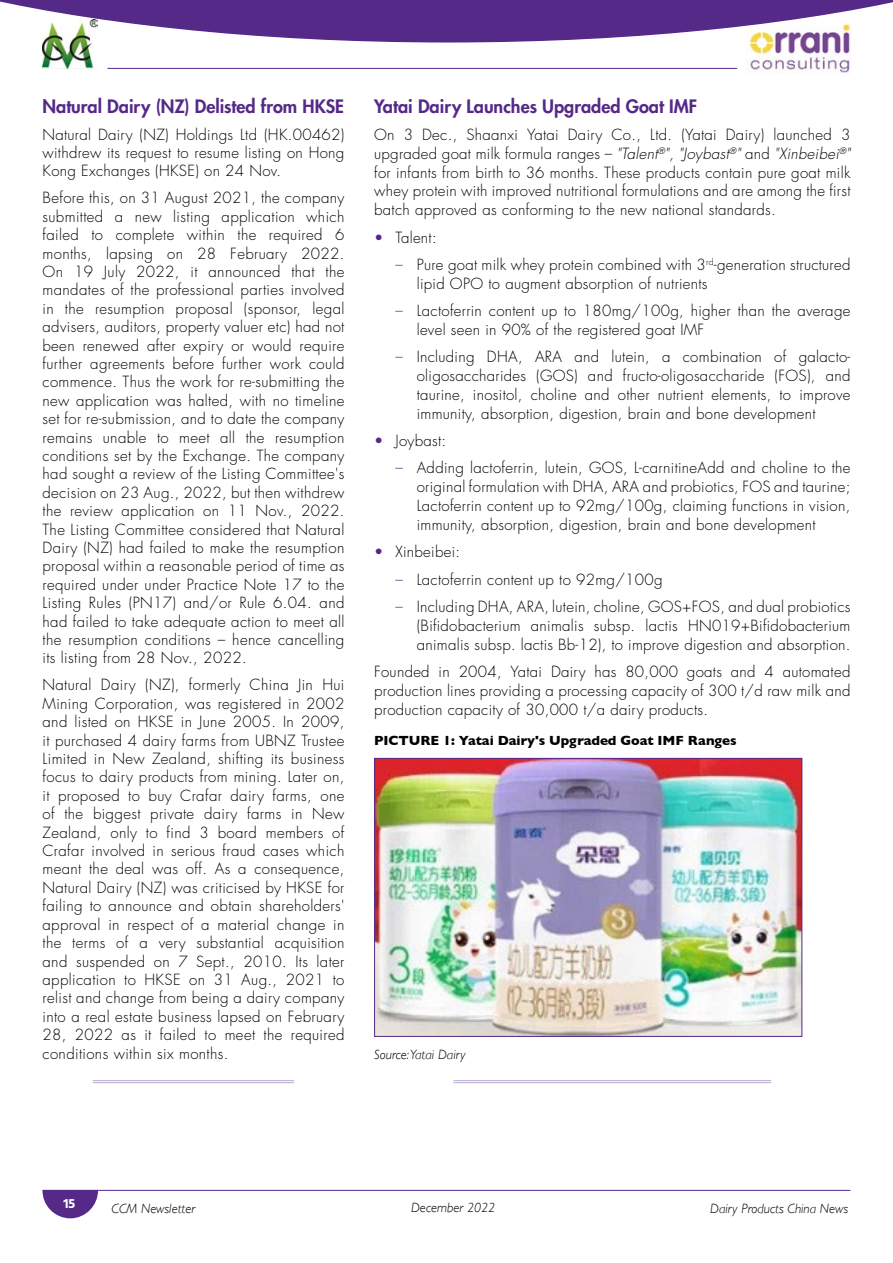
<style>
.page{position:relative;width:893px;height:1263px;background:#fff}
.page>*{position:absolute;margin:0;border:0;box-sizing:border-box;transform-origin:0 0}
.t1{font:800 18px "Futura Std";color:#552988}
.t2{font:300 15px/18.5px "Futura Std";letter-spacing:.02em;color:#000;text-align:justify}
.t3{font:italic 300 13.5px "Gill Sans";color:#000}
.t4{font:700 13.5px "Gill Sans";letter-spacing:-.005em;color:#000}
.t5{font:700 13.5px "Hind";color:#fff}
.s1{font-style:italic}
.s2{color:#552988}
</style>
<div class="page">
<svg style="left:42px;top:1190px;width:56px;height:28px"></svg>
<hr style="left:43px;top:1190px;width:807px;height:1px;background:#552988">
<img style="left:749px;top:43px;width:101px;height:30px">
<svg style="left:0;top:0;width:893px;height:43px"></svg>
<hr style="left:107px;top:68px;width:630px;height:1px;background:#552988">
<img style="left:42px;top:19px;width:56px;height:50px">
<hr style="left:93px;top:1080px;width:201px;height:1px;background:#b9abd0">
<hr style="left:93px;top:1082px;width:201px;height:1px;background:#b9abd0">
<hr style="left:453px;top:1080px;width:318px;height:1px;background:#b9abd0">
<hr style="left:453px;top:1082px;width:318px;height:1px;background:#b9abd0">
<img style="left:376px;top:760px;width:424px;height:275px">
<div style="left:374px;top:758px;width:428px;height:279px;border:1px solid #552988"></div>
<p class="t1" style="left:43px;top:95px;width:303px">Natural Dairy (NZ) Delisted from HKSE</p>
<p class="t2" style="left:43px;top:125px;width:303px">Natural Dairy (NZ) Holdings Ltd (HK.00462) withdrew its request to resume listing on Hong Kong Exchanges (HKSE) on 24 Nov.</p>
<p class="t2" style="left:43px;top:189px;width:303px">Before this, on 31 August 2021, the company submitted a new listing application which failed to complete within the required 6 months, lapsing on 28 February 2022.<br>On 19 July 2022, it announced that the mandates of the professional parties involved in the resumption proposal (sponsor, legal advisers, auditors, property valuer etc) had not been renewed after expiry or would require further agreements before further work could commence. Thus the work for re-submitting the new application was halted, with no timeline set for re-submission, and to date the company remains unable to meet all the resumption conditions set by the Exchange. The company had sought a review of the Listing Committee's decision on 23 Aug., 2022, but then withdrew the review application on 11 Nov., 2022.<br>The Listing Committee considered that Natural Dairy (NZ) had failed to make the resumption proposal within a reasonable period of time as required under under Practice Note 17 to the Listing Rules (PN17) and/or Rule 6.04. and had failed to take adequate action to meet all the resumption conditions – hence cancelling its listing from 28 Nov., 2022.</p>
<p class="t2" style="left:43px;top:676px;width:303px">Natural Dairy (NZ), formerly China Jin Hui Mining Corporation, was registered in 2002 and listed on HKSE in June 2005. In 2009, it purchased 4 dairy farms from UBNZ Trustee Limited in New Zealand, shifting its business focus to dairy products from mining. Later on, it proposed to buy Crafar dairy farms, one of the biggest private dairy farms in New Zealand, only to find 3 board members of Crafar involved in serious fraud cases which meant the deal was off. As a consequence, Natural Dairy (NZ) was criticised by HKSE for failing to announce and obtain shareholders' approval in respect of a material change in the terms of a very substantial acquisition and suspended on 7 Sept., 2010. Its later application to HKSE on 31 Aug., 2021 to relist and change from being a dairy company into a real estate business lapsed on February 28, 2022 as it failed to meet the required conditions within six months.</p>
<p class="t1" style="left:374px;top:95px;width:324px">Yatai Dairy Launches Upgraded Goat IMF</p>
<p class="t2" style="left:374px;top:126px;width:478px">On 3 Dec., Shaanxi Yatai Dairy Co., Ltd. (Yatai Dairy) launched 3 upgraded goat milk formula ranges – <span class="s1">"Talent</span><sup>®</sup><span class="s1">", "Joybast</span><sup>®</sup><span class="s1">"</span> and <span class="s1">"Xinbeibei</span><sup>®</sup><span class="s1">" </span>for infants from birth to 36 months. These products contain pure goat milk whey protein with improved nutritional formulations and are among the first batch approved as conforming to the new national standards.</p>
<p class="t2" style="left:374px;top:228px;width:64px"><span class="s2">•</span> Talent:</p>
<p class="t2" style="left:417px;top:256px;width:435px;text-indent:-21px"><span class="s2">–</span> Pure goat milk whey protein combined with 3<sup>rd</sup>-generation structured lipid OPO to augment absorption of nutrients</p>
<p class="t2" style="left:417px;top:302px;width:435px;text-indent:-21px"><span class="s2">–</span> Lactoferrin content up to 180mg/100g, higher than the average level seen in 90% of the registered goat IMF</p>
<p class="t2" style="left:417px;top:348px;width:435px;line-height:18.9px;text-indent:-21px"><span class="s2">–</span> Including DHA, ARA and lutein, a combination of galacto&shy;oligosaccharides (GOS) and fructo-oligosaccharide (FOS), and taurine, inositol, choline and other nutrient elements, to improve immunity, absorption, digestion, brain and bone development</p>
<p class="t2" style="left:374px;top:432px;width:73px"><span class="s2">•</span> Joybast:</p>
<p class="t2" style="left:417px;top:459px;width:435px;line-height:18.9px;text-indent:-21px"><span class="s2">–</span> Adding lactoferrin, lutein, GOS, L-carnitineAdd and choline to the original formulation with DHA, ARA and probiotics, FOS and taurine; Lactoferrin content up to 92mg/100g, claiming functions in vision, immunity, absorption, digestion, brain and bone development</p>
<p class="t2" style="left:374px;top:543px;width:87px"><span class="s2">•</span> Xinbeibei:</p>
<p class="t2" style="left:395px;top:570px;width:269px"><span class="s2">–</span> Lactoferrin content up to 92mg/100g</p>
<p class="t2" style="left:417px;top:597px;width:435px;text-indent:-21px"><span class="s2">–</span> Including DHA, ARA, lutein, choline, GOS+FOS, and dual probiotics (Bifidobacterium animalis subsp. lactis HN019+Bifidobacterium animalis subsp. lactis Bb-12), to improve digestion and absorption.</p>
<p class="t2" style="left:374px;top:662px;width:478px">Founded in 2004, Yatai Dairy has 80,000 goats and 4 automated production lines providing a processing capacity of 300 t/d raw milk and production capacity of 30,000 t/a dairy products.</p>
<p class="t4" style="left:374px;top:730px;width:364px">PICTURE 1: Yatai Dairy's Upgraded Goat IMF Ranges</p>
<p class="t3" style="left:374px;top:1047px;width:93px">Source:Yatai Dairy</p>
<p class="t5" style="left:64px;top:1195px;width:13px">15</p>
<p class="t3" style="left:112px;top:1201px;width:85px">CCM Newsletter</p>
<p class="t3" style="left:411px;top:1200px;width:86px">December 2022</p>
<p class="t3" style="left:710px;top:1201px;width:139px">Dairy Products China News</p>
</div>
